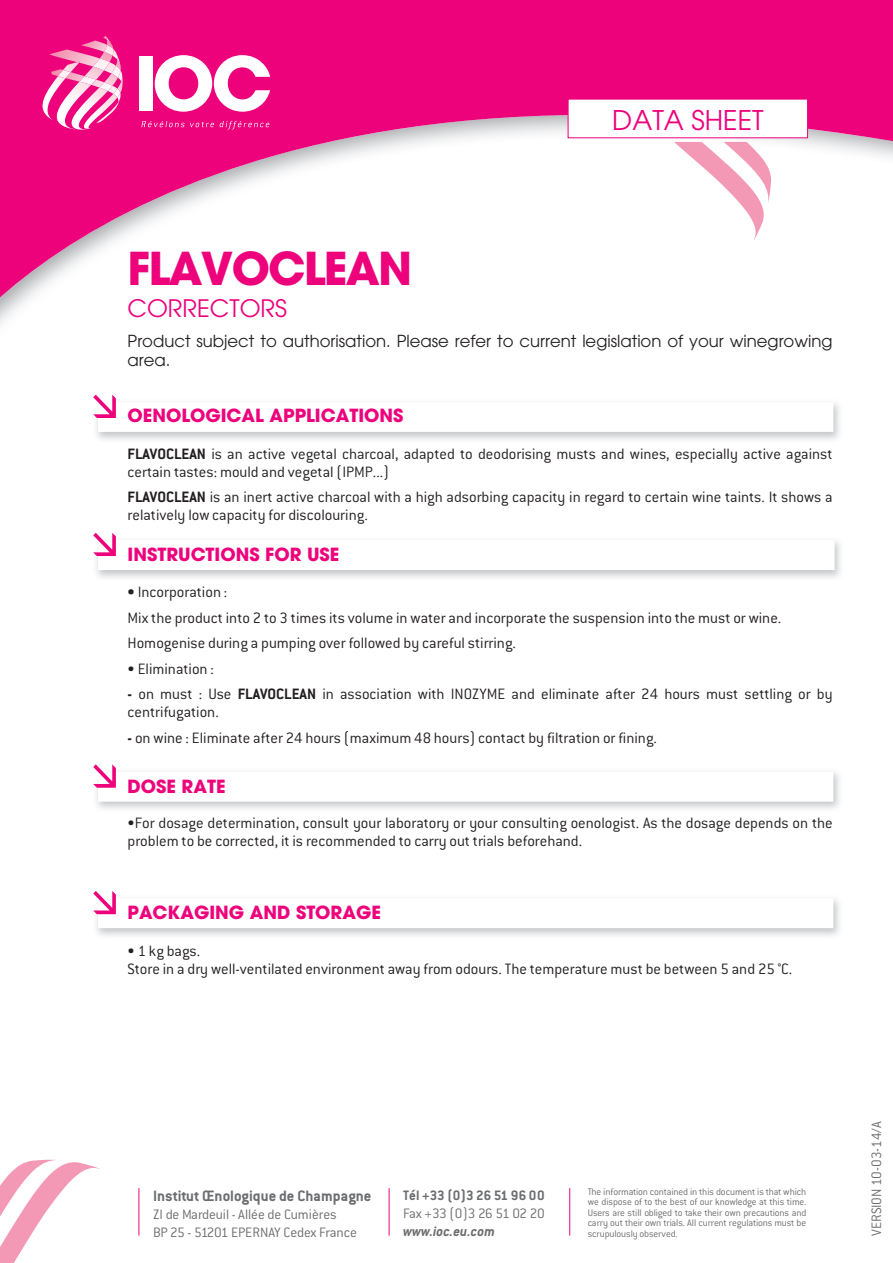
<style>
.page{position:relative;width:893px;height:1263px;background:#fff}
.page>*{position:absolute;margin:0;border:0;box-sizing:border-box;transform-origin:0 0}
.t1{font:700 45px "Avant Garde LT";letter-spacing:-.04em;color:#ed027c}
.t2{font:27px "Avant Garde LT";color:#ed027c}
.t3{font:24px "Avant Garde LT";color:#ed027c}
.t4{font:700 18px "Avant Garde LT";color:#ed027c}
.t5{font:300 16.5px/18px "Conduit ITC";color:#231f20}
.t6{font:16.5px/19.8px "Avant Garde LT";color:#231f20}
.t7{font:700 16.5px "Conduit ITC";color:#6c6d70}
.t8{font:300 15px/18px "Conduit ITC";letter-spacing:-.01em;color:#6c6d70}
.t9{font:700 15px "Conduit ITC";color:#6c6d70}
.t10{font:300 15px "Conduit ITC";letter-spacing:-.03em;color:#6c6d70}
.t11{font:italic 700 15px "Conduit ITC";color:#6c6d70}
.t12{font:300 10.5px/10.5px "Conduit ITC";letter-spacing:-.015em;color:#6c6d70;text-align:justify}
.s1{font-weight:700}
</style>
<div class="page">
<svg style="left:0;top:0;width:893px;height:324px"></svg>
<svg style="left:0;top:1160px;width:100px;height:103px"></svg>
<svg style="left:567px;top:98px;width:241px;height:41px"></svg>
<hr style="left:139px;top:1188px;width:1px;height:47px;background:#ed027c">
<hr style="left:389px;top:1188px;width:1px;height:47px;background:#ed027c">
<hr style="left:569px;top:1188px;width:1px;height:47px;background:#ed027c">
<img style="left:49px;top:49px;width:6px;height:13px">
<img style="left:121px;top:75px;width:2px;height:54px">
<img style="left:113px;top:105px;width:8px;height:25px">
<img style="left:55px;top:36px;width:58px;height:94px">
<img style="left:93px;top:58px;width:6px;height:12px">
<img style="left:79px;top:76px;width:17px;height:9px">
<svg style="left:99px;top:36px;width:23px;height:69px"></svg>
<img style="left:39px;top:62px;width:40px;height:59px">
<svg style="left:58px;top:70px;width:13px;height:8px"></svg>
<svg style="left:141px;top:121px;width:73px;height:6px"></svg>
<svg style="left:220px;top:121px;width:49px;height:8px"></svg>
<div style="left:139px;top:56px;width:14px;height:55px;background:#fff"></div>
<svg style="left:155px;top:55px;width:115px;height:57px"></svg>
<img style="left:674px;top:142px;width:92px;height:100px">
<img style="left:724px;top:142px;width:47px;height:62px">
<svg style="left:93px;top:395px;width:740px;height:37px"></svg>
<svg style="left:93px;top:533px;width:742px;height:37px"></svg>
<svg style="left:93px;top:764px;width:740px;height:38px"></svg>
<svg style="left:93px;top:891px;width:740px;height:37px"></svg>
<h1 class="t1" style="left:128px;top:239px;width:286px">FLAVOCLEAN</h1>
<h3 class="t3" style="left:128px;top:294px;width:161px">CORRECTORS</h3>
<h2 class="t2" style="left:612px;top:104px;width:153px">DATA SHEET</h2>
<p class="t6" style="left:128px;top:331px;width:706px">Product subject to authorisation. Please refer to current legislation of your winegrowing area.</p>
<p class="t4" style="left:128px;top:404px;width:277px">OENOLOGICAL APPLICATIONS</p>
<p class="t5" style="left:128px;top:445px;width:706px"><span class="s1">FLAVOCLEAN</span> is an active vegetal charcoal, adapted to deodorising musts and wines, especially active against certain tastes: mould and vegetal (IPMP...)</p>
<p class="t5" style="left:128px;top:488px;width:706px"><span class="s1">FLAVOCLEAN</span> is an inert active charcoal with a high adsorbing capacity in regard to certain wine taints. It shows a relatively low capacity for discolouring.</p>
<p class="t4" style="left:128px;top:543px;width:213px">INSTRUCTIONS FOR USE</p>
<p class="t5" style="left:128px;top:579px;width:655px;line-height:25.5px"><span class="s1">•</span> Incorporation :<br>Mix the product into 2 to 3 times its volume in water and incorporate the suspension into the must or wine.<br>Homogenise during a pumping over followed by careful stirring.</p>
<p class="t5" style="left:128px;top:660px;width:88px">• Elimination :</p>
<p class="t5" style="left:128px;top:685px;width:706px"><span class="s1">-</span> on must : Use <span class="s1">FLAVOCLEAN</span> in association with INOZYME and eliminate after 24 hours must settling or by centrifugation.</p>
<p class="t5" style="left:128px;top:729px;width:531px"><span class="s1">-</span> on wine : Eliminate after 24 hours (maximum 48 hours) contact by filtration or fining.</p>
<p class="t4" style="left:128px;top:774px;width:99px">DOSE RATE</p>
<p class="t5" style="left:128px;top:814px;width:706px">•For dosage determination, consult your laboratory or your consulting oenologist. As the dosage depends on the problem to be corrected, it is recommended to carry out trials beforehand.</p>
<p class="t4" style="left:128px;top:901px;width:255px">PACKAGING AND STORAGE</p>
<p class="t5" style="left:128px;top:941px;width:666px">• 1 kg bags.<br>Store in a dry well-ventilated environment away from odours. The temperature must be between 5 and 25 °C.</p>
<p class="t7" style="left:153px;top:1186px;width:220px">Institut Œnologique de Champagne</p>
<p class="t8" style="left:153px;top:1205px;width:205px">ZI de Mardeuil - Allée de Cumières<br>BP 25 - 51201 EPERNAY Cedex France</p>
<p class="t9" style="left:403px;top:1186px;width:143px">Tél +33 (0)3 26 51 96 00</p>
<p class="t10" style="left:403px;top:1205px;width:143px">Fax +33 (0)3 26 51 02 20</p>
<p class="t11" style="left:403px;top:1222px;width:93px">www.ioc.eu.com</p>
<p class="t12" style="left:588px;top:1186px;width:220px">The information contained in this document is that which we dispose of to the best of our knowledge at this time.<br>Users are still obliged to take their own precautions and carry out their own trials. All current regulations must be scrupulously observed.</p>
<p class="t8" style="left:867px;top:1235px;width:116px;rotate:-90deg">VERSION 10-03-14/A</p>
</div>
